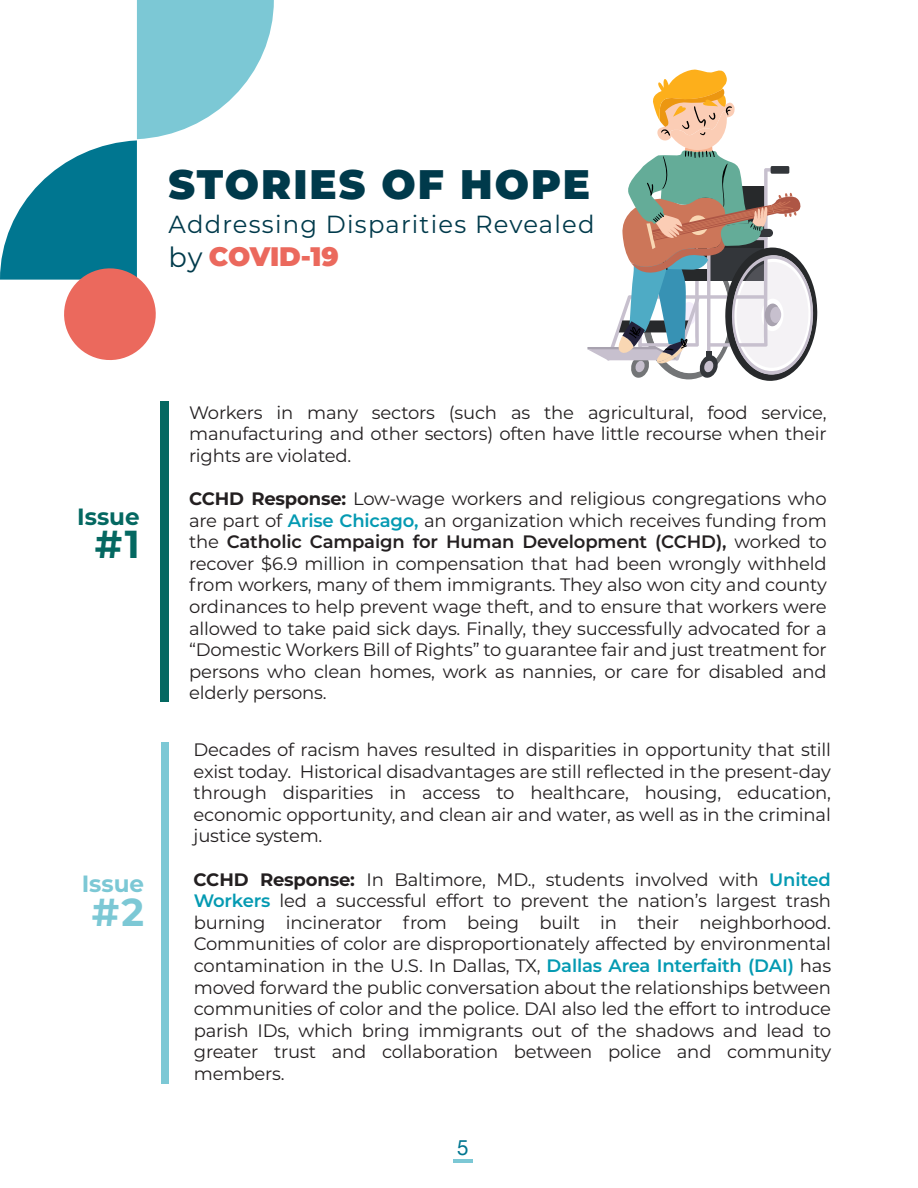
<style>
.page{position:relative;width:918px;height:1188px;background:#fff}
.page>*{position:absolute;margin:0;border:0;box-sizing:border-box;transform-origin:0 0}
.t1{font:900 41.25px "Montserrat";letter-spacing:.05em;color:#003a4b}
.t2{font:700 39px "Montserrat";color:#7cc8d5}
.t3{font:700 39px "Montserrat";color:#046861}
.t4{font:900 26.7px "Montserrat";letter-spacing:-.015em;color:#eb695d}
.t5{font:24.75px "Montserrat";letter-spacing:.05em;color:#003a4b}
.t6{font:700 23.55px "Montserrat";color:#7cc8d5}
.t7{font:700 23.55px "Montserrat";color:#046861}
.t8{font:21px "Helvetica Neue";color:#007690}
.t9{font:18px/21.6px "Montserrat";letter-spacing:-.01em;color:#231f20;text-align:justify}
.s1{font-weight:400;font-size:27.75px;color:#003a4b}
.s2{font-weight:700}
.s3{font-weight:600;color:#049ab2}
.s4{font-weight:600}
</style>
<div class="page">
<hr style="left:453px;top:1159px;width:20px;height:4px;background:#7cc8d5">
<div style="left:161px;top:743px;width:7px;height:341px;background:#7cc8d5"></div>
<div style="left:160px;top:401px;width:9px;height:301px;background:#046861"></div>
<svg style="left:587px;top:69px;width:231px;height:312px"></svg>
<svg style="left:0;top:0;width:274px;height:360px"></svg>
<h1 class="t1" style="left:169px;top:154px;width:423px">STORIES OF HOPE</h1>
<h3 class="t5" style="left:169px;top:207px;width:428px">Addressing Disparities Revealed</h3>
<h3 class="t4" style="left:169px;top:237px;width:172px"><span class="s1">by</span> COVID-19</h3>
<h3 class="t7" style="left:77px;top:499px;width:64px">Issue</h3>
<h2 class="t3" style="left:95px;top:516px;width:46px">#1</h2>
<h3 class="t6" style="left:82px;top:867px;width:64px">Issue</h3>
<h2 class="t2" style="left:92px;top:884px;width:54px">#2</h2>
<p class="t9" style="left:189px;top:401px;width:639px">Workers in many sectors (such as the agricultural, food service, manufacturing and other sectors) often have little recourse when their rights are violated.</p>
<p class="t9" style="left:189px;top:487px;width:639px"><span class="s2">CCHD Response:</span> Low-wage workers and religious congregations who are part of <span class="s3">Arise Chicago,</span> an organization which receives funding from the <span class="s4">Catholic Campaign for Human Development (CCHD),</span> worked to recover $6.9 million in compensation that had been wrongly withheld from workers, many of them immigrants. They also won city and county ordinances to help prevent wage theft, and to ensure that workers were allowed to take paid sick days. Finally, they successfully advocated for a “Domestic Workers Bill of Rights” to guarantee fair and just treatment for persons who clean homes, work as nannies, or care for disabled and elderly persons.</p>
<p class="t9" style="left:194px;top:738px;width:639px">Decades of racism haves resulted in disparities in opportunity that still exist today. Historical disadvantages are still reflected in the present-day through disparities in access to healthcare, housing, education, economic opportunity, and clean air and water, as well as in the criminal justice system.</p>
<p class="t9" style="left:194px;top:868px;width:639px"><span class="s2">CCHD Response:</span> In Baltimore, MD., students involved with <span class="s3">United Workers</span> led a successful effort to prevent the nation’s largest trash burning incinerator from being built in their neighborhood.<br>Communities of color are disproportionately affected by environmental contamination in the U.S. In Dallas, TX, <span class="s3">Dallas Area Interfaith (DAI)</span> has moved forward the public conversation about the relationships between communities of color and the police. DAI also led the effort to introduce parish IDs, which bring immigrants out of the shadows and lead to greater trust and collaboration between police and community members.</p>
<p class="t8" style="left:457px;top:1132px;width:13px">5</p>
</div>
